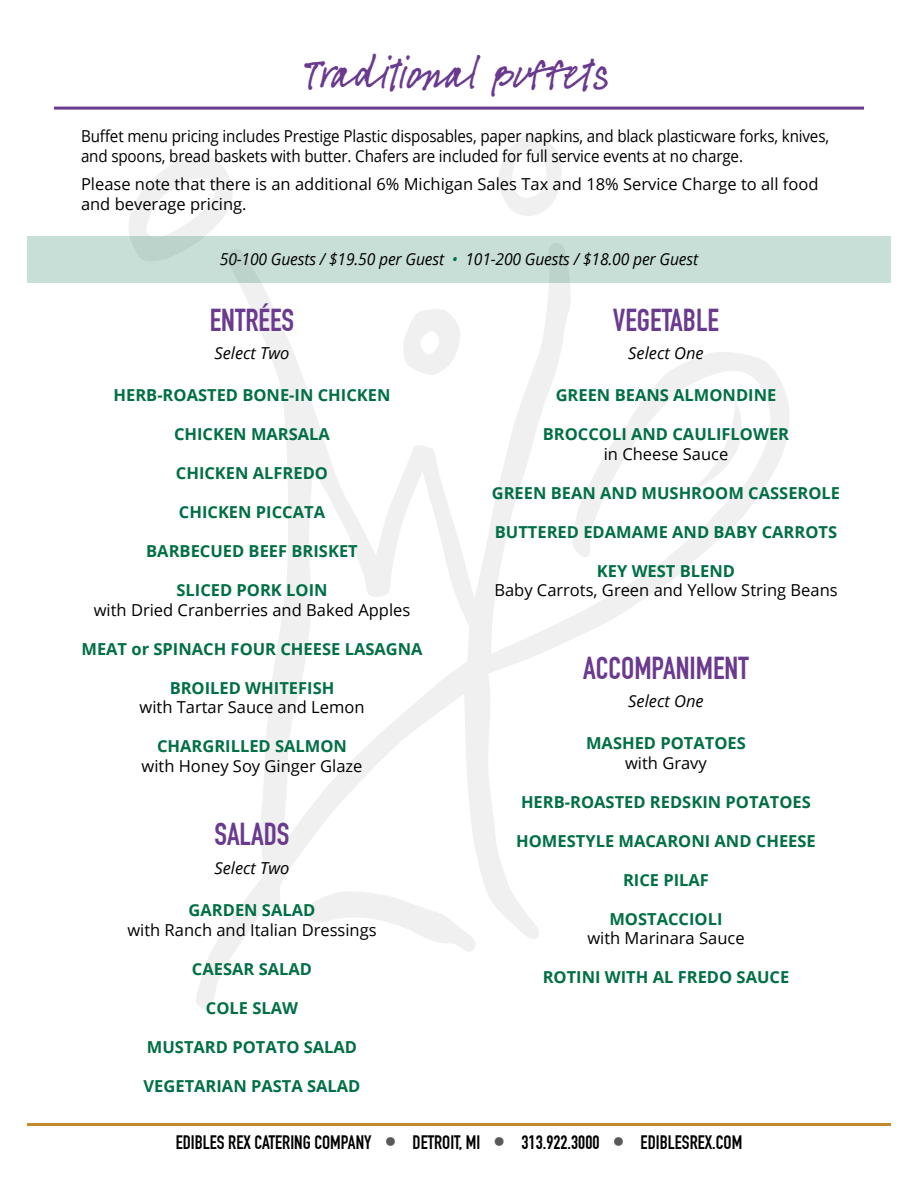
<style>
.page{position:relative;width:918px;height:1188px;background:#fff}
.page>*{position:absolute;margin:0;border:0;box-sizing:border-box;transform-origin:0 0}
.t1{font:31.05px "DIN Engschrift";color:#693a8e}
.t2{font:28.8px "FG Saga";color:#693a8e}
.t3{font:19.05px "DIN Engschrift";color:#000}
.t4{font:700 16.5px "Open Sans";color:#006f45}
.t5{font:16.5px/19.8px "Open Sans";color:#000}
.t6{font:16.5px/19.8px "Open Sans";color:#000;scale:.92 1}
.t7{font:italic 16.5px "Open Sans";letter-spacing:-.01em;color:#000;scale:.95 1}
.t8{font:italic 16.5px "Open Sans";letter-spacing:-.01em;color:#000}
.s1{color:#006f45}
.s2{font-family:"Carta";font-size:13.8px;color:#58595b}
</style>
<div class="page">
<hr style="left:27px;top:1124px;width:864px;height:2px;background:#c2892d">
<svg style="left:129px;top:155px;width:104px;height:81px"></svg>
<svg style="left:499px;top:134px;width:63px;height:82px"></svg>
<svg style="left:196px;top:283px;width:593px;height:727px"></svg>
<svg style="left:686px;top:397px;width:80px;height:97px"></svg>
<div style="left:27px;top:236px;width:864px;height:47px;background:#c7dfd6"></div>
<hr style="left:54px;top:107px;width:810px;height:3px;background:#693a8e">
<h2 class="t2" style="left:307px;top:60px;width:306px">Traditional Buffets</h2>
<p class="t6" style="left:81px;top:126px;width:815px">Buffet menu pricing includes Prestige Plastic disposables, paper napkins, and black plasticware forks, knives, and spoons, bread baskets with butter. Chafers are included for full service events at no charge.</p>
<p class="t5" style="left:81px;top:174px;width:739px">Please note that there is an additional 6% Michigan Sales Tax and 18% Service Charge to all food and beverage pricing.</p>
<p class="t7" style="left:220px;top:248px;width:505px">50-100 Guests / $19.50 per Guest <span class="s1">•</span> 101-200 Guests / $18.00 per Guest</p>
<h1 class="t1" style="left:210px;top:301px;width:86px">ENTRÉES</h1>
<p class="t8" style="left:214px;top:342px;width:77px">Select Two</p>
<p class="t4" style="left:113px;top:384px;width:279px">HERB-ROASTED BONE-IN CHICKEN</p>
<p class="t4" style="left:174px;top:423px;width:158px">CHICKEN MARSALA</p>
<p class="t4" style="left:176px;top:462px;width:154px">CHICKEN ALFREDO</p>
<p class="t4" style="left:179px;top:501px;width:148px">CHICKEN PICCATA</p>
<p class="t4" style="left:146px;top:540px;width:213px">BARBECUED BEEF BRISKET</p>
<p class="t4" style="left:176px;top:579px;width:153px">SLICED PORK LOIN</p>
<p class="t5" style="left:94px;top:600px;width:318px">with Dried Cranberries and Baked Apples</p>
<p class="t4" style="left:81px;top:637px;width:343px">MEAT or SPINACH FOUR CHEESE LASAGNA</p>
<p class="t4" style="left:170px;top:676px;width:166px">BROILED WHITEFISH</p>
<p class="t5" style="left:140px;top:697px;width:227px">with Tartar Sauce and Lemon</p>
<p class="t4" style="left:157px;top:735px;width:191px">CHARGRILLED SALMON</p>
<p class="t5" style="left:142px;top:756px;width:223px">with Honey Soy Ginger Glaze</p>
<h1 class="t1" style="left:613px;top:301px;width:108px">VEGETABLE</h1>
<p class="t8" style="left:628px;top:342px;width:77px">Select One</p>
<p class="t4" style="left:556px;top:384px;width:222px">GREEN BEANS ALMONDINE</p>
<p class="t4" style="left:543px;top:423px;width:248px">BROCCOLI AND CAULIFLOWER</p>
<p class="t5" style="left:604px;top:444px;width:126px">in Cheese Sauce</p>
<p class="t4" style="left:492px;top:481px;width:350px">GREEN BEAN AND MUSHROOM CASSEROLE</p>
<p class="t4" style="left:495px;top:520px;width:344px">BUTTERED EDAMAME AND BABY CARROTS</p>
<p class="t4" style="left:597px;top:559px;width:140px">KEY WEST BLEND</p>
<p class="t5" style="left:494px;top:580px;width:345px">Baby Carrots, Green and Yellow String Beans</p>
<h1 class="t1" style="left:583px;top:650px;width:167px">ACCOMPANIMENT</h1>
<p class="t8" style="left:628px;top:690px;width:77px">Select One</p>
<p class="t4" style="left:586px;top:732px;width:161px">MASHED POTATOES</p>
<p class="t5" style="left:625px;top:753px;width:83px">with Gravy</p>
<p class="t4" style="left:521px;top:790px;width:291px">HERB-ROASTED REDSKIN POTATOES</p>
<p class="t4" style="left:516px;top:829px;width:301px">HOMESTYLE MACARONI AND CHEESE</p>
<p class="t4" style="left:623px;top:868px;width:87px">RICE PILAF</p>
<p class="t4" style="left:609px;top:907px;width:115px">MOSTACCIOLI</p>
<p class="t5" style="left:587px;top:928px;width:159px">with Marinara Sauce</p>
<p class="t4" style="left:543px;top:966px;width:248px">ROTINI WITH AL FREDO SAUCE</p>
<h1 class="t1" style="left:214px;top:816px;width:77px">SALADS</h1>
<p class="t8" style="left:214px;top:857px;width:77px">Select Two</p>
<p class="t4" style="left:189px;top:899px;width:128px">GARDEN SALAD</p>
<p class="t5" style="left:127px;top:919px;width:251px">with Ranch and Italian Dressings</p>
<p class="t4" style="left:192px;top:957px;width:122px">CAESAR SALAD</p>
<p class="t4" style="left:206px;top:996px;width:94px">COLE SLAW</p>
<p class="t4" style="left:147px;top:1035px;width:212px">MUSTARD POTATO SALAD</p>
<p class="t4" style="left:144px;top:1074px;width:218px">VEGETARIAN PASTA SALAD</p>
<p class="t3" style="left:176px;top:1131px;width:568px">EDIBLES REX CATERING COMPANY <span class="s2">ⓦ</span> DETROIT, MI <span class="s2">ⓦ</span> 313.922.3000 <span class="s2">ⓦ</span> EDIBLESREX.COM</p>
</div>
